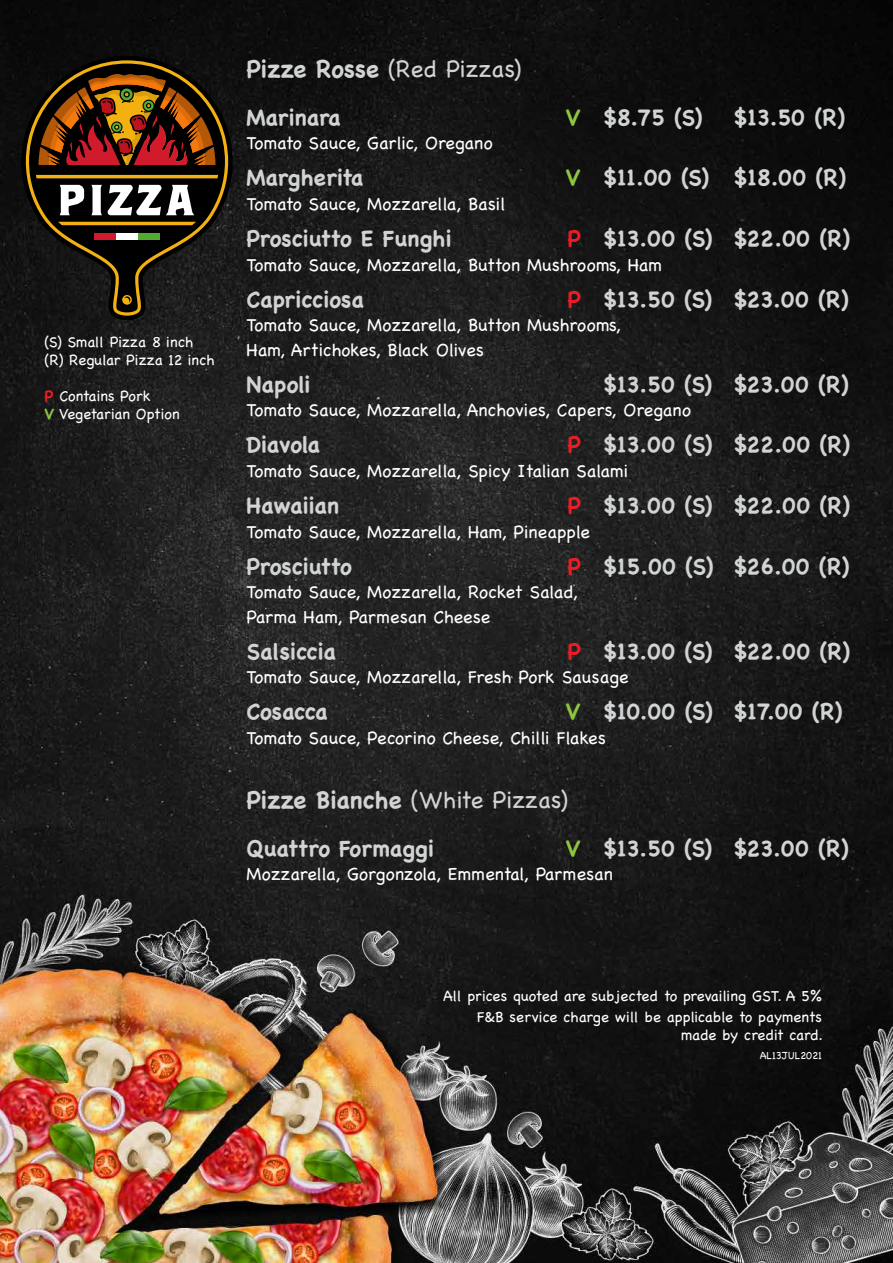
<style>
.page{position:relative;width:893px;height:1263px;background:#fff}
.page>*{position:absolute;margin:0;border:0;box-sizing:border-box;transform-origin:0 0}
.t1{font:24px "Chalkboard";color:#d1d3d4}
.t2{font:700 22.5px "Chalkboard";color:#d1d3d4}
.t3{font:18px/24.6px "Chalkboard";color:#fff}
.t4{font:15px/18px "Chalkboard";color:#fff}
.t5{font:10.5px "Chalkboard";color:#fff}
.s1{font-weight:700;color:#ed1c24}
.s2{font-weight:700;color:#8dc63f}
.s3{font-weight:700}
.s4{color:#8dc63f}
.s5{color:#ed1c24}
</style>
<div class="page">
<img style="left:0;top:0;width:893px;height:1263px">
<svg style="left:21px;top:56px;width:212px;height:264px;background:#111"></svg>
<svg style="left:26px;top:60px;width:202px;height:256px;background:#2d2511"></svg>
<svg style="left:29px;top:64px;width:196px;height:248px;background:#1d190f"></svg>
<div style="left:94px;top:233px;width:22px;height:7px;background:#d11b2d"></div>
<div style="left:116px;top:233px;width:22px;height:7px;background:#fff"></div>
<div style="left:138px;top:233px;width:22px;height:7px;background:#51ac31"></div>
<svg style="left:122px;top:295px;width:10px;height:10px"></svg>
<svg style="left:36px;top:69px;width:182px;height:156px;background:#5d381b"></svg>
<svg style="left:166px;top:594px;width:15px;height:10px"></svg>
<svg style="left:159px;top:545px;width:4px;height:7px"></svg>
<p class="t4" style="left:45px;top:333px;width:172px">(S) Small Pizza 8 inch (R) Regular Pizza 12 inch</p>
<p class="t4" style="left:45px;top:387px;width:137px"><span class="s1">P</span> Contains Pork<br><span class="s2">V</span> Vegetarian Option</p>
<h1 class="t1" style="left:246px;top:54px;width:276px"><span class="s3">Pizze Rosse</span> (Red Pizzas)</h1>
<p class="t2" style="left:246px;top:104px;width:96px">Marinara</p>
<p class="t2" style="left:566px;top:104px;width:138px"><span class="s4">V</span> $8.75 (S)</p>
<p class="t2" style="left:733px;top:104px;width:113px">$13.50 (R)</p>
<p class="t3" style="left:246px;top:131px;width:248px">Tomato Sauce, Garlic, Oregano</p>
<p class="t2" style="left:246px;top:164px;width:118px">Margherita</p>
<p class="t2" style="left:566px;top:164px;width:282px"><span class="s4">V</span> $11.00 (S) $18.00 (R)</p>
<p class="t3" style="left:246px;top:191px;width:261px">Tomato Sauce, Mozzarella, Basil</p>
<p class="t2" style="left:246px;top:225px;width:207px">Prosciutto E Funghi</p>
<p class="t2" style="left:567px;top:225px;width:284px"><span class="s5">P</span> $13.00 (S) $22.00 (R)</p>
<p class="t3" style="left:246px;top:252px;width:417px">Tomato Sauce, Mozzarella, Button Mushrooms, Ham</p>
<p class="t2" style="left:246px;top:286px;width:119px">Capricciosa</p>
<p class="t2" style="left:567px;top:286px;width:283px"><span class="s5">P</span> $13.50 (S) $23.00 (R)</p>
<p class="t3" style="left:246px;top:313px;width:376px">Tomato Sauce, Mozzarella, Button Mushrooms,<br>Ham, Artichokes, Black Olives</p>
<p class="t2" style="left:246px;top:371px;width:66px">Napoli</p>
<p class="t2" style="left:603px;top:371px;width:247px">$13.50 (S) $23.00 (R)</p>
<p class="t3" style="left:246px;top:398px;width:446px">Tomato Sauce, Mozzarella, Anchovies, Capers, Oregano</p>
<p class="t2" style="left:246px;top:431px;width:75px">Diavola</p>
<p class="t2" style="left:567px;top:431px;width:284px"><span class="s5">P</span> $13.00 (S) $22.00 (R)</p>
<p class="t3" style="left:246px;top:458px;width:383px">Tomato Sauce, Mozzarella, Spicy Italian Salami</p>
<p class="t2" style="left:246px;top:492px;width:94px">Hawaiian</p>
<p class="t2" style="left:567px;top:492px;width:284px"><span class="s5">P</span> $13.00 (S) $22.00 (R)</p>
<p class="t3" style="left:246px;top:519px;width:345px">Tomato Sauce, Mozzarella, Ham, Pineapple</p>
<p class="t2" style="left:246px;top:553px;width:106px">Prosciutto</p>
<p class="t2" style="left:567px;top:553px;width:284px"><span class="s5">P</span> $15.00 (S) $26.00 (R)</p>
<p class="t3" style="left:246px;top:580px;width:333px">Tomato Sauce, Mozzarella, Rocket Salad,<br>Parma Ham, Parmesan Cheese</p>
<p class="t2" style="left:246px;top:638px;width:91px">Salsiccia</p>
<p class="t2" style="left:567px;top:638px;width:284px"><span class="s5">P</span> $13.00 (S) $22.00 (R)</p>
<p class="t3" style="left:246px;top:665px;width:384px">Tomato Sauce, Mozzarella, Fresh Pork Sausage</p>
<p class="t2" style="left:246px;top:698px;width:83px">Cosacca</p>
<p class="t2" style="left:566px;top:698px;width:278px"><span class="s4">V</span> $10.00 (S) $17.00 (R)</p>
<p class="t3" style="left:246px;top:725px;width:361px">Tomato Sauce, Pecorino Cheese, Chilli Flakes</p>
<h1 class="t1" style="left:246px;top:785px;width:323px"><span class="s3">Pizze Bianche</span> (White Pizzas)</h1>
<p class="t2" style="left:246px;top:835px;width:189px">Quattro Formaggi</p>
<p class="t2" style="left:566px;top:835px;width:284px"><span class="s4">V</span> $13.50 (S) $23.00 (R)</p>
<p class="t3" style="left:246px;top:862px;width:368px">Mozzarella, Gorgonzola, Emmental, Parmesan</p>
<p class="t4" style="left:443px;top:985px;width:380px;line-height:21px;text-align:right">All prices quoted are subjected to prevailing GST. A 5%<br>F&amp;B service charge will be applicable to payments</p>
<p class="t4" style="left:681px;top:1026px;width:143px">made by credit card.</p>
<p class="t5" style="left:760px;top:1049px;width:64px">AL13JUL2021</p>
</div>
